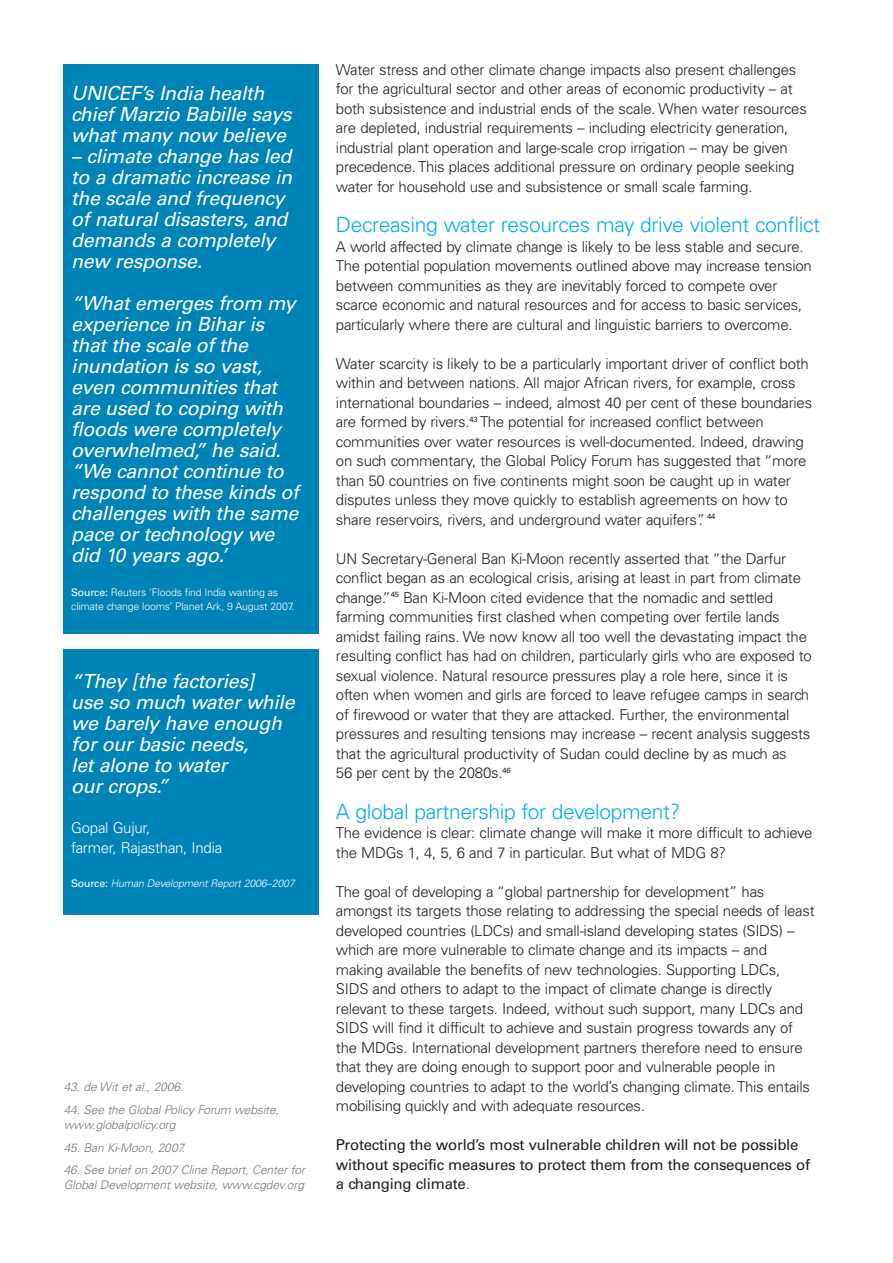
<style>
.page{position:relative;width:893px;height:1263px;background:#fff}
.page>*{position:absolute;margin:0;border:0;box-sizing:border-box;transform-origin:0 0}
.t1{font:300 21px "Univers";letter-spacing:-.015em;color:#00aeef}
.t2{font:italic 19.5px/21px "Univers";letter-spacing:-.015em;color:#fff}
.t3{font:300 15px/19.5px "Univers";letter-spacing:-.015em;color:#231f20}
.t4{font:15px/19.5px "Univers";letter-spacing:-.015em;color:#231f20}
.t5{font:300 15px/19.5px "Univers";letter-spacing:-.015em;color:#fff}
.t6{font:italic 300 12px/14.4px "Univers";letter-spacing:-.01em;color:#76787b}
.t7{font:300 10.5px/13.5px "Univers";letter-spacing:-.015em;color:#fff}
.t8{font:italic 300 10.5px "Univers";letter-spacing:-.015em;color:#fff}
.s1{font-weight:400}
.s2{font-weight:400;font-style:normal}
.s3{font-weight:300}
</style>
<div class="page">
<div style="left:64px;top:64px;width:255px;height:570px;background:#0083b6"></div>
<div style="left:64px;top:649px;width:255px;height:265px;background:#0083b6"></div>
<h2 class="t2" style="left:71px;top:84px;width:222px">UNICEF’s India health chief Marzio Babille says what many now believe</h2>
<h2 class="t2" style="left:71px;top:147px;width:222px">– climate change has led to a dramatic increase in the scale and frequency of natural disasters, and demands a completely new response.</h2>
<p class="t2" style="left:71px;top:294px;width:229px">“What emerges from my experience in Bihar is that the scale of the inundation is so vast, even communities that are used to coping with floods were completely overwhelmed,” he said. “We cannot continue to respond to these kinds of challenges with the same pace or technology we did 10 years ago.’</p>
<p class="t7" style="left:71px;top:587px;width:224px"><span class="s1">Source:</span> Reuters ‘Floods find India wanting as climate change looms’ Planet Ark, 9 August 2007.</p>
<h2 class="t2" style="left:71px;top:672px;width:225px">“They [the factories]<br>use so much water while we barely have enough for our basic needs,<br>let alone to water<br>our crops.”</h2>
<p class="t5" style="left:71px;top:819px;width:152px">Gopal Gujur,<br>farmer, Rajasthan, India</p>
<p class="t8" style="left:71px;top:880px;width:225px"><span class="s2">Source:</span> Human Development Report 2006–2007</p>
<p class="t6" style="left:64px;top:1081px;width:121px">43. de Wit et al., 2006.</p>
<p class="t6" style="left:64px;top:1104px;width:217px">44. See the Global Policy Forum website, www.globalpolicy.org</p>
<p class="t6" style="left:64px;top:1141px;width:123px">45. Ban Ki-Moon, 2007.</p>
<p class="t6" style="left:64px;top:1164px;width:243px">46. See brief on 2007 Cline Report, Center for<br>Global Development website, www.cgdev.org</p>
<p class="t3" style="left:336px;top:61px;width:472px">Water stress and other climate change impacts also present challenges for the agricultural sector and other areas of economic productivity – at both subsistence and industrial ends of the scale. When water resources are depleted, industrial requirements – including electricity generation, industrial plant operation and large-scale crop irrigation – may be given precedence. This places additional pressure on ordinary people seeking water for household use and subsistence or small scale farming.</p>
<h1 class="t1" style="left:336px;top:217px;width:486px">Decreasing water resources may drive violent conflict</h1>
<p class="t3" style="left:336px;top:238px;width:477px">A world affected by climate change is likely to be less stable and secure.<br>The potential population movements outlined above may increase tension between communities as they are inevitably forced to compete over scarce economic and natural resources and for access to basic services, particularly where there are cultural and linguistic barriers to overcome.</p>
<p class="t3" style="left:336px;top:355px;width:478px">Water scarcity is likely to be a particularly important driver of conflict both within and between nations. All major African rivers, for example, cross international boundaries – indeed, almost 40 per cent of these boundaries are formed by rivers.<sup>43</sup> The potential for increased conflict between communities over water resources is well-documented. Indeed, drawing on such commentary, the Global Policy Forum has suggested that “more than 50 countries on five continents might soon be caught up in water disputes unless they move quickly to establish agreements on how to share reservoirs, rivers, and underground water aquifers”. <sup>44</sup></p>
<p class="t3" style="left:336px;top:550px;width:477px">UN Secretary-General Ban Ki-Moon recently asserted that “the Darfur conflict began as an ecological crisis, arising at least in part from climate change.”<sup>45</sup> Ban Ki-Moon cited evidence that the nomadic and settled farming communities first clashed when competing over fertile lands amidst failing rains. We now know all too well the devastating impact the resulting conflict has had on children, particularly girls who are exposed to sexual violence. Natural resource pressures play a role here, since it is often when women and girls are forced to leave refugee camps in search of firewood or water that they are attacked. Further, the environmental pressures and resulting tensions may increase – recent analysis suggests that the agricultural productivity of Sudan could decline by as much as<br>56 per cent by the 2080s.<sup>46</sup></p>
<h1 class="t1" style="left:336px;top:803px;width:346px">A global partnership for development?</h1>
<p class="t3" style="left:336px;top:824px;width:478px">The evidence is clear: climate change will make it more difficult to achieve the MDGs 1, 4, 5, 6 and 7 in particular. But what of MDG 8?</p>
<p class="t3" style="left:336px;top:883px;width:480px">The goal of developing a “global partnership for development” has amongst its targets those relating to addressing the special needs of least developed countries (LDCs) and small-island developing states (SIDS) – which are more vulnerable to climate change and its impacts – and making available the benefits of new technologies. Supporting LDCs, SIDS and others to adapt to the impact of climate change is directly relevant to these targets. Indeed, without such support, many LDCs and SIDS will find it difficult to achieve and sustain progress towards any of the MDGs. International development partners therefore need to ensure that they are doing enough to support poor and vulnerable people in developing countries to adapt to the world’s changing climate. This entails mobilising quickly and with adequate resources.</p>
<p class="t4" style="left:336px;top:1136px;width:476px">Protecting the world’s most vulnerable children will not be possible without specific measures to protect them from the consequences of a changing climate<span class="s3">.</span></p>
</div>
